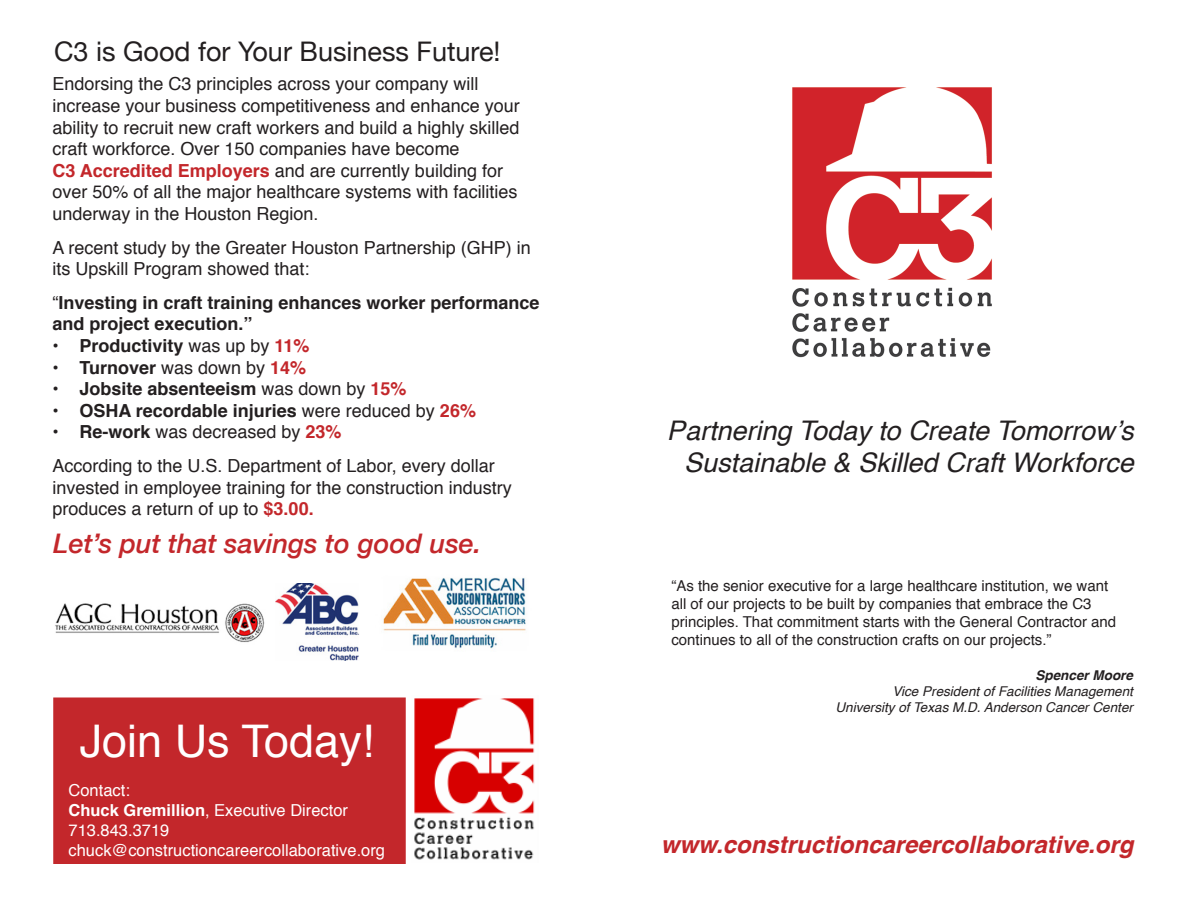
<style>
.page{position:relative;width:1188px;height:918px;background:#fff}
.page>*{position:absolute;margin:0;border:0;box-sizing:border-box;transform-origin:0 0}
.t1{font:45px "Helvetica";color:#fff}
.t2{font:italic 27px "Helvetica";color:#231f20}
.t3{font:27px "Helvetica Neue";color:#231f20}
.t4{font:italic 500 27px "Helvetica Neue";color:#c3272b}
.t5{font:italic 700 24px "Helvetica";color:#c3272b}
.t6{font:18px/21.6px "Helvetica";color:#231f20}
.t7{font:700 18px/21.6px "Helvetica";color:#231f20}
.t8{font:16.5px "Helvetica";color:#fff}
.t9{font:15px/18px "Helvetica";color:#231f20}
.t10{font:italic 13.5px "Helvetica";color:#231f20}
.t11{font:italic 700 13.5px "Helvetica";color:#231f20}
.s1{font-weight:700;color:#c3272b}
.s2{font-weight:400}
.s3{color:#c3272b}
.s4{font-weight:700}
</style>
<div class="page">
<img style="left:414px;top:698px;width:121px;height:162px">
<div style="left:54px;top:698px;width:351px;height:165px;background:#c3272b"></div>
<div style="left:53px;top:698px;width:353px;height:166px;border:2px solid #c3272b"></div>
<img style="left:792px;top:87px;width:200px;height:271px">
<img style="left:382px;top:577px;width:144px;height:72px">
<img style="left:275px;top:583px;width:84px;height:77px">
<img style="left:55px;top:603px;width:210px;height:40px">
<p class="t3" style="left:54px;top:32px;width:448px">C3 is Good for Your Business Future!</p>
<p class="t6" style="left:53px;top:74px;width:428px">Endorsing the C3 principles across your company will</p>
<p class="t6" style="left:53px;top:95px;width:469px;text-align:justify">increase your business competitiveness and enhance your ability to recruit new craft workers and build a highly skilled craft workforce. Over 150 companies have become</p>
<p class="t6" style="left:53px;top:160px;width:467px"><span class="s1">C3 Accredited Employers</span> and are currently building for over 50% of all the major healthcare systems with facilities</p>
<p class="t6" style="left:53px;top:203px;width:268px">underway in the Houston Region.</p>
<p class="t6" style="left:53px;top:237px;width:480px">A recent study by the Greater Houston Partnership (GHP) in its Upskill Program showed that:</p>
<p class="t7" style="left:53px;top:292px;width:489px"><span class="s2">“</span>Investing in craft training enhances worker performance and project execution.”</p>
<p class="t7" style="left:53px;top:335px;width:259px">• Productivity <span class="s2">was up by</span> <span class="s3">11%</span></p>
<p class="t7" style="left:53px;top:357px;width:255px">• Turnover <span class="s2">was down by</span> <span class="s3">14%</span></p>
<p class="t7" style="left:53px;top:378px;width:356px">• Jobsite absenteeism <span class="s2">was down by</span> <span class="s3">15%</span></p>
<p class="t7" style="left:53px;top:400px;width:425px">• OSHA recordable injuries <span class="s2">were reduced by</span> <span class="s3">26%</span></p>
<p class="t6" style="left:53px;top:422px;width:291px"><span class="s4">• Re-work</span> was decreased by <span class="s1">23%</span></p>
<p class="t6" style="left:53px;top:455px;width:461px">According to the U.S. Department of Labor, every dollar invested in employee training for the construction industry produces a return of up to <span class="s1">$3.00.</span></p>
<p class="t4" style="left:53px;top:520px;width:430px">Let’s put that savings to good use.</p>
<p class="t1" style="left:80px;top:706px;width:296px">Join Us Today!</p>
<p class="t8" style="left:69px;top:778px;width:63px">Contact:</p>
<p class="t8" style="left:69px;top:798px;width:281px"><span class="s4">Chuck Gremillion</span>, Executive Director</p>
<p class="t8" style="left:69px;top:817px;width:102px">713.843.3719</p>
<p class="t8" style="left:69px;top:837px;width:318px">chuck@constructioncareercollaborative.org</p>
<p class="t2" style="left:667px;top:409px;width:468px">Partnering Today to Create Tomorrow’s</p>
<p class="t2" style="left:684px;top:442px;width:451px">Sustainable &amp; Skilled Craft Workforce</p>
<p class="t9" style="left:671px;top:578px;width:446px">“As the senior executive for a large healthcare institution, we want all of our projects to be built by companies that embrace the C3 principles. That commitment starts with the General Contractor and continues to all of the construction crafts on our projects.”</p>
<p class="t11" style="left:1036px;top:664px;width:99px">Spencer Moore</p>
<p class="t10" style="left:892px;top:680px;width:242px">Vice President of Facilities Management</p>
<p class="t10" style="left:835px;top:697px;width:299px">University of Texas M.D. Anderson Cancer Center</p>
<p class="t5" style="left:661px;top:825px;width:474px">www.constructioncareercollaborative.org</p>
</div>
